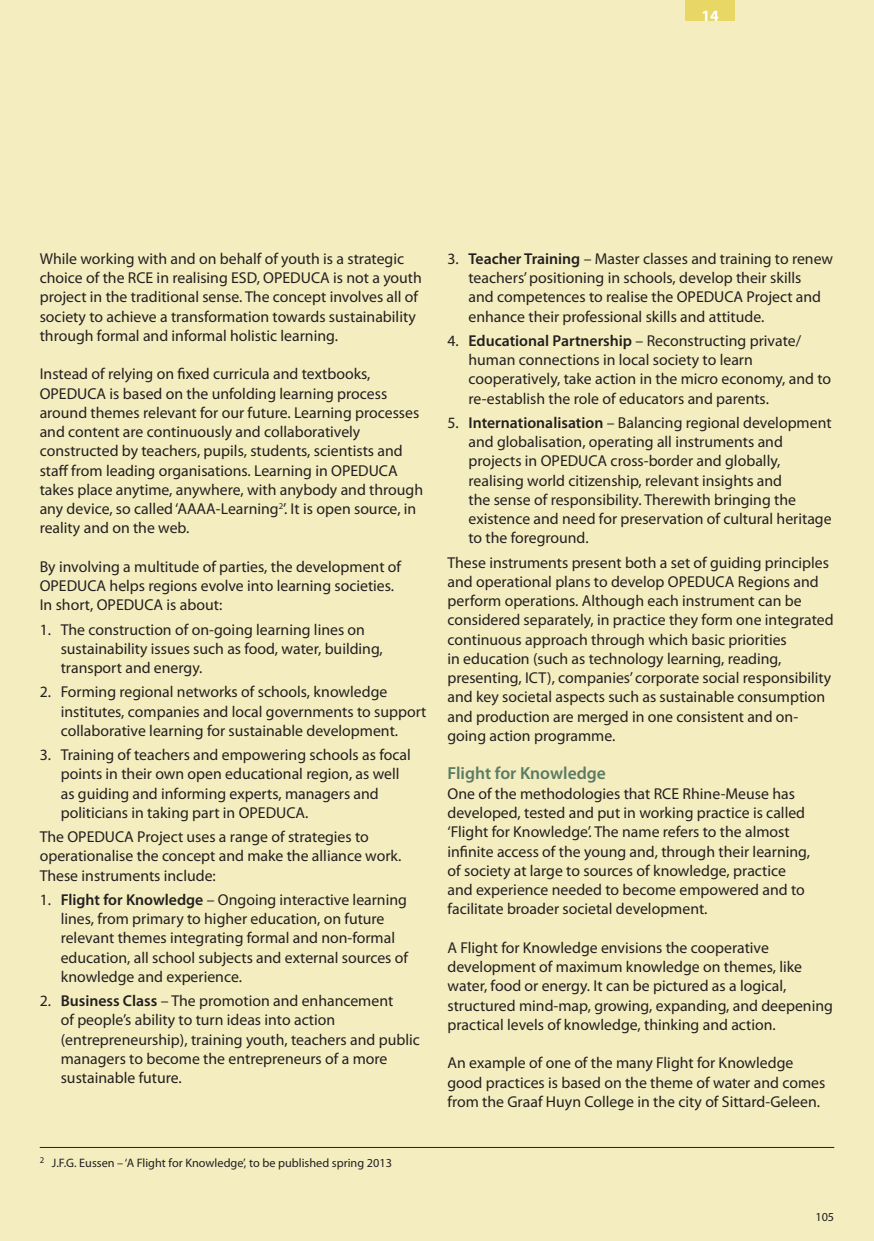
<style>
.page{position:relative;width:874px;height:1241px;background:#fff}
.page>*{position:absolute;margin:0;border:0;box-sizing:border-box;transform-origin:0 0}
.t1{font:600 17.5px "Myriad Pro";color:#5a7b64}
.t2{font:15.75px/19.2px "Myriad Pro";color:#231f20}
.t3{font:700 15.75px "Myriad Pro";color:#fff}
.t4{font:12.25px "Myriad Pro";color:#231f20}
.s1{font-weight:600}
</style>
<div class="page">
<div style="left:0;top:0;width:873px;height:1240px;background:#f4edbf"></div>
<hr style="left:40px;top:1146px;width:793px;height:1px;background:#231f20">
<div style="left:685px;top:0;width:49px;height:21px;background:#e8d665"></div>
<p class="t3" style="left:701px;top:10px;width:19px">14</p>
<p class="t2" style="left:40px;top:250px;width:383px">While working with and on behalf of youth is a strategic choice of the RCE in realising ESD, OPEDUCA is not a youth project in the traditional sense. The concept involves all of society to achieve a transformation towards sustainability through formal and informal holistic learning.</p>
<p class="t2" style="left:40px;top:365px;width:384px">Instead of relying on fixed curricula and textbooks, OPEDUCA is based on the unfolding learning process around themes relevant for our future. Learning processes and content are continuously and collaboratively constructed by teachers, pupils, students, scientists and staff from leading organisations. Learning in OPEDUCA takes place anytime, anywhere, with anybody and through any device, so called ‘AAAA-Learning<sup>2</sup>’. It is open source, in reality and on the web.</p>
<p class="t2" style="left:40px;top:558px;width:363px">By involving a multitude of parties, the development of<br>OPEDUCA helps regions evolve into learning societies.<br>In short, OPEDUCA is about:</p>
<p class="t2" style="left:61px;top:621px;width:323px;text-indent:-21px">1. The construction of on-going learning lines on sustainability issues such as food, water, building, transport and energy.</p>
<p class="t2" style="left:61px;top:683px;width:367px;text-indent:-21px">2. Forming regional networks of schools, knowledge institutes, companies and local governments to support collaborative learning for sustainable development.</p>
<p class="t2" style="left:61px;top:746px;width:351px;text-indent:-21px">3. Training of teachers and empowering schools as focal points in their own open educational region, as well as guiding and informing experts, managers and politicians in taking part in OPEDUCA.</p>
<p class="t2" style="left:40px;top:828px;width:363px">The OPEDUCA Project uses a range of strategies to operationalise the concept and make the alliance work.<br>These instruments include:</p>
<p class="t2" style="left:61px;top:891px;width:349px;text-indent:-21px">1. <span class="s1">Flight for Knowledge</span> – Ongoing interactive learning lines, from primary to higher education, on future relevant themes integrating formal and non-formal education, all school subjects and external sources of knowledge and experience.</p>
<p class="t2" style="left:61px;top:992px;width:360px;text-indent:-21px">2. <span class="s1">Business Class</span> – The promotion and enhancement<br>of people’s ability to turn ideas into action (entrepreneurship), training youth, teachers and public managers to become the entrepreneurs of a more sustainable future.</p>
<p class="t4" style="left:40px;top:1157px;width:353px"><sup>2</sup> J.F.G. Eussen – ‘A Flight for Knowledge’, to be published spring 2013</p>
<p class="t2" style="left:468px;top:250px;width:366px;text-indent:-21px">3. <span class="s1">Teacher Training</span> – Master classes and training to renew teachers’ positioning in schools, develop their skills<br>and competences to realise the OPEDUCA Project and enhance their professional skills and attitude.</p>
<p class="t2" style="left:468px;top:332px;width:364px;text-indent:-21px">4. <span class="s1">Educational Partnership</span> – Reconstructing private/ human connections in local society to learn cooperatively, take action in the micro economy, and to re-establish the role of educators and parents.</p>
<p class="t2" style="left:468px;top:414px;width:364px;text-indent:-21px">5. <span class="s1">Internationalisation</span> – Balancing regional development and globalisation, operating all instruments and projects in OPEDUCA cross-border and globally, realising world citizenship, relevant insights and<br>the sense of responsibility. Therewith bringing the existence and need for preservation of cultural heritage to the foreground.</p>
<p class="t2" style="left:447px;top:553px;width:387px">These instruments present both a set of guiding principles and operational plans to develop OPEDUCA Regions and perform operations. Although each instrument can be considered separately, in practice they form one integrated continuous approach through which basic priorities<br>in education (such as technology learning, reading, presenting, ICT), companies’ corporate social responsibility and key societal aspects such as sustainable consumption and production are merged in one consistent and on&shy;going action programme.</p>
<p class="t1" style="left:447px;top:766px;width:160px">Flight for Knowledge</p>
<p class="t2" style="left:447px;top:785px;width:364px">One of the methodologies that RCE Rhine-Meuse has developed, tested and put in working practice is called ‘Flight for Knowledge’. The name refers to the almost infinite access of the young and, through their learning, of society at large to sources of knowledge, practice and experience needed to become empowered and to facilitate broader societal development.</p>
<p class="t2" style="left:447px;top:939px;width:387px">A Flight for Knowledge envisions the cooperative development of maximum knowledge on themes, like water, food or energy. It can be pictured as a logical, structured mind-map, growing, expanding, and deepening practical levels of knowledge, thinking and action.</p>
<p class="t2" style="left:447px;top:1054px;width:379px">An example of one of the many Flight for Knowledge good practices is based on the theme of water and comes from the Graaf Huyn College in the city of Sittard-Geleen.</p>
<p class="t4" style="left:815px;top:1211px;width:20px">105</p>
</div>
